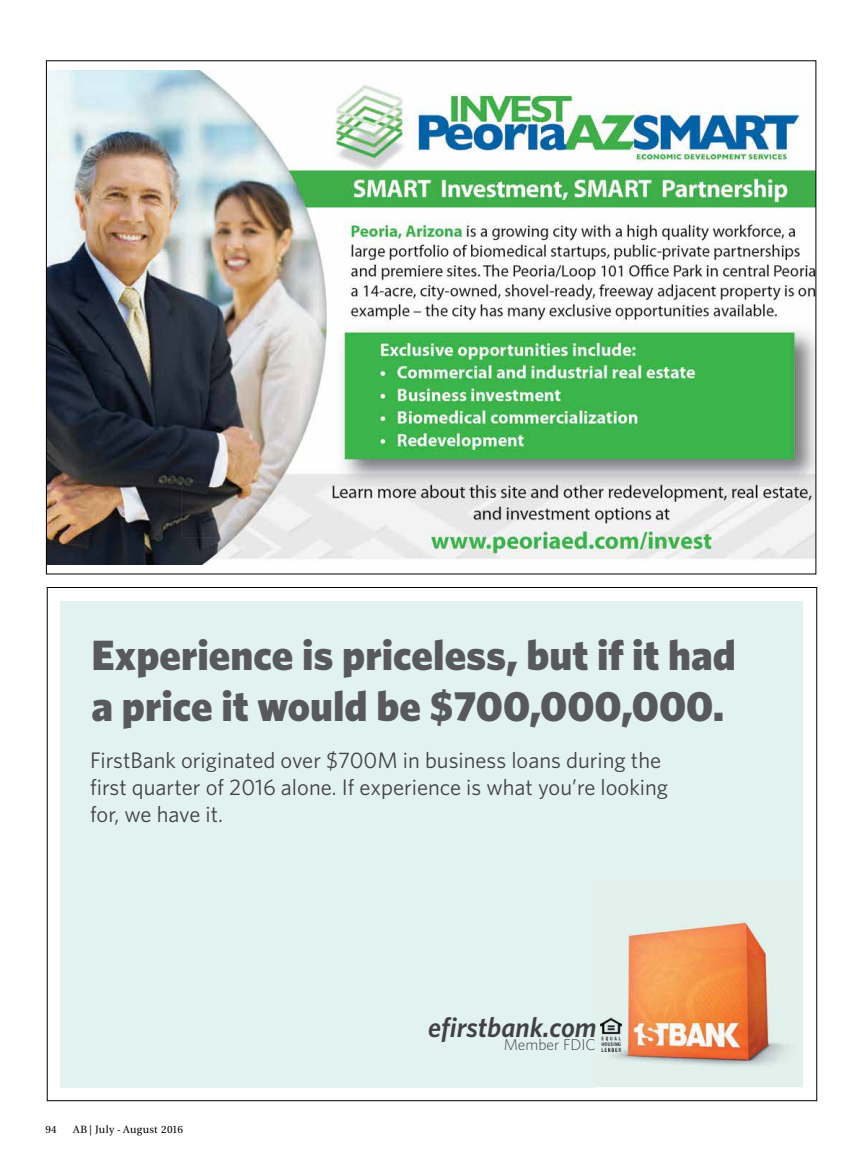
<style>
.page{position:relative;width:864px;height:1175px;background:#fff}
.page>*{position:absolute;margin:0;border:0;box-sizing:border-box;transform-origin:0 0}
.t1{font:900 42.45px/50.8px "Whitney";color:#58595b}
.t2{font:italic 600 27.9px "Whitney";color:#414042}
.t3{font:22.5px/27px "Whitney";color:#414042}
.t4{font:300 15.6px "Whitney";color:#414042}
.t5{font:10.5px "Utopia";letter-spacing:.025em;color:#000}
</style>
<div class="page">
<img style="left:48px;top:71px;width:766px;height:493px">
<div style="left:61px;top:601px;width:742px;height:486px;background:#e2f3ef"></div>
<img style="left:601px;top:915px;width:189px;height:152px">
<img style="left:600px;top:1017px;width:22px;height:34px">
<h1 class="t1" style="left:92px;top:629px;width:646px">Experience is priceless, but if it had a price it would be $700,000,000.</h1>
<p class="t3" style="left:90px;top:746px;width:580px">FirstBank originated over $700M in business loans during the first quarter of 2016 alone. If experience is what you’re looking for, we have it.</p>
<p class="t5" style="left:45px;top:1124px;width:13px">94</p>
<p class="t5" style="left:73px;top:1124px;width:111px">AB | July - August 2016</p>
<p class="t2" style="left:428px;top:1010px;width:170px">efirstbank.com</p>
<p class="t4" style="left:504px;top:1034px;width:94px">Member FDIC</p>
</div>
